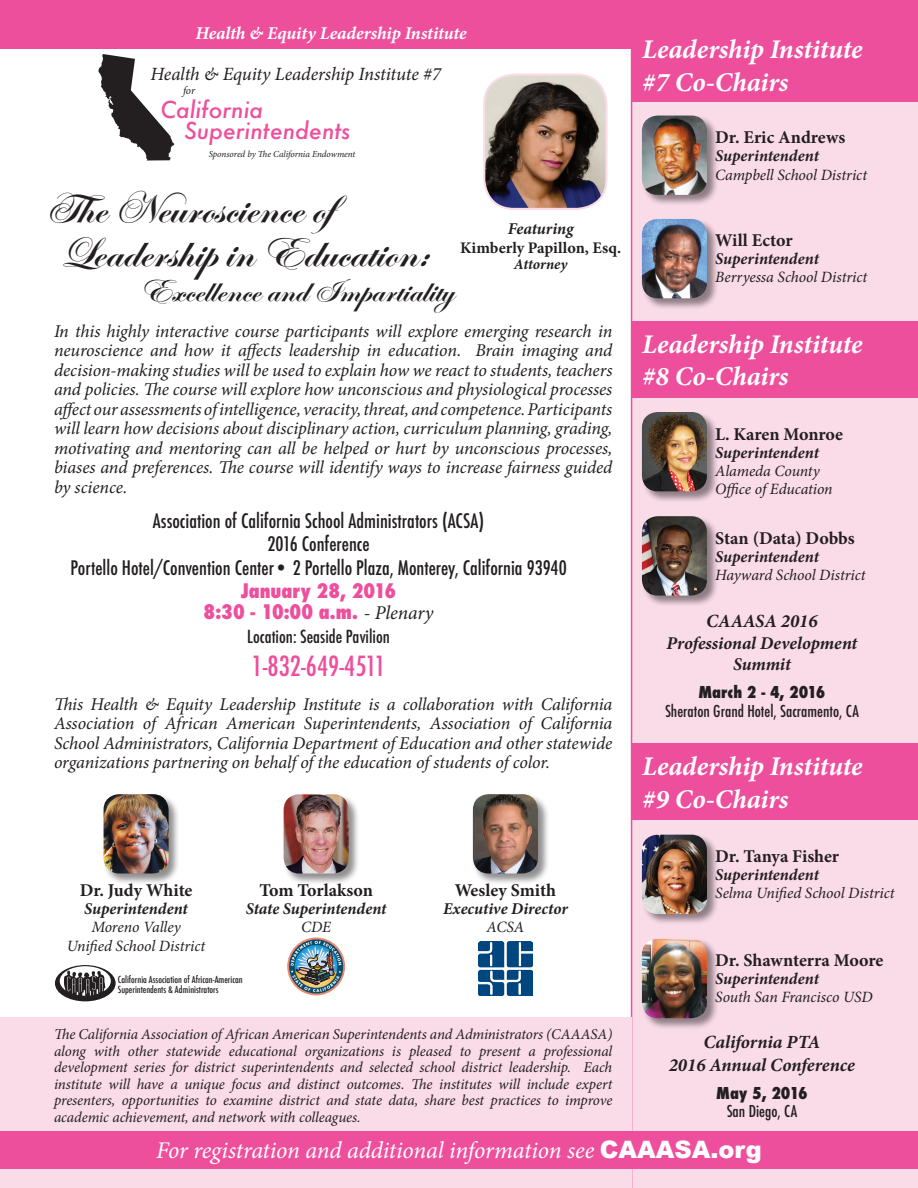
<style>
.page{position:relative;width:918px;height:1188px;background:#fff}
.page>*{position:absolute;margin:0;border:0;box-sizing:border-box;transform-origin:0 0}
.t1{font:700 44.4px "Edwardian Scr ITC";color:#231f20}
.t2{font:700 33.75px "Edwardian Scr ITC";color:#231f20}
.t3{font:italic 700 27px/32.4px "Minion Pro";letter-spacing:-.005em;color:#fff}
.t4{font:500 condensed 27px "Futura";color:#ee4f9d}
.t5{font:italic 24px "Minion Pro";letter-spacing:-.01em;color:#fff}
.t6{font:italic 500 22.65px/20.9px "Futura";color:#ee4f9d}
.t7{font:500 condensed 19.5px/23.4px "Futura";color:#231f20;text-align:center}
.t8{font:800 condensed 19.5px/21px "Futura";color:#ee4f9d;text-align:center}
.t9{font:italic 18.75px "Minion Pro";letter-spacing:-.01em;color:#231f20}
.t10{font:italic 700 18.6px/22.4px "Minion Pro";color:#231f20;text-align:center}
.t11{font:italic 18px/19.5px "Minion Pro";letter-spacing:-.005em;color:#231f20;text-align:justify}
.t12{font:700 18px "Minion Pro";letter-spacing:-.005em;color:#231f20}
.t13{font:italic 700 18px "Minion Pro";letter-spacing:-.005em;color:#fff}
.t14{font:italic 700 18px/21.6px "Minion Pro";letter-spacing:-.005em;color:#231f20;text-align:center}
.t15{font:500 condensed 17.55px "Futura";color:#231f20}
.t16{font:italic 700 16.5px "Minion Pro";letter-spacing:-.005em;color:#231f20}
.t17{font:700 16.2px "Minion Pro";color:#231f20}
.t18{font:500 condensed 15.9px "Futura";color:#231f20}
.t19{font:800 condensed 15.9px "Futura";color:#231f20}
.t20{font:italic 15.75px/18px "Minion Pro";letter-spacing:-.005em;color:#231f20}
.t21{font:italic 15px/16.5px "Minion Pro";letter-spacing:-.005em;color:#231f20;text-align:justify}
.t22{font:italic 700 14.85px "Minion Pro";letter-spacing:-.005em;color:#231f20}
.t23{font:italic 11.1px "Minion Pro";color:#231f20}
.t24{font:500 condensed 9.45px "Futura";color:#231f20}
.t25{font:italic 9.15px "Minion Pro";letter-spacing:-.01em;color:#231f20}
.s1{font-family:"Minion Pro";font-weight:400;font-style:italic;font-stretch:normal;color:#231f20}
.s2{font-family:"Arial";font-weight:900;font-style:normal}
</style>
<div class="page">
<div style="left:0;top:0;width:631px;height:49px;background:#ee4f9d"></div>
<div style="left:631px;top:0;width:287px;height:1188px;background:#fadbe8"></div>
<div style="left:0;top:1017px;width:632px;height:171px;background:#fadbe8"></div>
<div style="left:0;top:1133px;width:918px;height:36px;background:#ee4f9d"></div>
<div style="left:632px;top:0;width:286px;height:102px;background:#ee4f9d"></div>
<div style="left:632px;top:321px;width:286px;height:76px;background:#ee4f9d"></div>
<div style="left:0;top:1132px;width:918px;height:36px;background:#ee4f9d"></div>
<div style="left:641px;top:115px;width:77px;height:92px;background:#231f20;opacity:.5"></div>
<img style="left:642px;top:116px;width:65px;height:79px">
<div style="left:641px;top:218px;width:77px;height:92px;background:#231f20;opacity:.5"></div>
<img style="left:642px;top:219px;width:65px;height:79px">
<div style="left:641px;top:411px;width:77px;height:92px;background:#231f20;opacity:.5"></div>
<img style="left:642px;top:412px;width:65px;height:79px">
<img style="left:485px;top:75px;width:121px;height:133px">
<div style="left:483px;top:74px;width:124px;height:136px;border:2px solid #fadbe8;border-radius:30px"></div>
<svg style="left:98px;top:54px;width:76px;height:107px"></svg>
<div style="left:103px;top:793px;width:77px;height:92px;background:#231f20;opacity:.5"></div>
<img style="left:104px;top:794px;width:65px;height:80px">
<div style="left:283px;top:793px;width:77px;height:92px;background:#231f20;opacity:.5"></div>
<img style="left:284px;top:794px;width:65px;height:80px">
<div style="left:472px;top:793px;width:77px;height:92px;background:#231f20;opacity:.5"></div>
<img style="left:473px;top:794px;width:65px;height:80px">
<svg style="left:55px;top:965px;width:61px;height:36px"></svg>
<svg style="left:287px;top:937px;width:58px;height:58px"></svg>
<svg style="left:289px;top:939px;width:54px;height:54px"></svg>
<img style="left:291px;top:941px;width:50px;height:51px">
<img style="left:479px;top:942px;width:53px;height:53px">
<div style="left:641px;top:515px;width:77px;height:92px;background:#231f20;opacity:.5"></div>
<img style="left:642px;top:516px;width:65px;height:80px">
<div style="left:632px;top:743px;width:286px;height:77px;background:#ee4f9d"></div>
<div style="left:641px;top:834px;width:77px;height:92px;background:#231f20;opacity:.5"></div>
<img style="left:642px;top:835px;width:65px;height:79px">
<div style="left:641px;top:938px;width:77px;height:92px;background:#231f20;opacity:.5"></div>
<img style="left:642px;top:939px;width:65px;height:79px">
<p class="t13" style="left:195px;top:20px;width:273px">Health &amp; Equity Leadership Institute</p>
<p class="t9" style="left:151px;top:61px;width:292px">Health &amp; Equity Leadership Institute #7</p>
<p class="t6" style="left:184px;top:99px;width:168px;text-indent:-24px">California<br>Superintendents</p>
<p class="t23" style="left:183px;top:83px;width:14px">for</p>
<p class="t25" style="left:209px;top:148px;width:148px">Sponsored by The California Endowment</p>
<h1 class="t1" style="left:45px;top:184px;width:317px">The Neuroscience of</h1>
<p class="t16" style="left:508px;top:217px;width:67px">Featuring</p>
<p class="t17" style="left:460px;top:236px;width:162px">Kimberly Papillon, Esq.</p>
<p class="t22" style="left:514px;top:253px;width:55px">Attorney</p>
<h1 class="t1" style="left:59px;top:229px;width:371px">Leadership in Education:</h1>
<h2 class="t2" style="left:140px;top:273px;width:316px">Excellence and Impartiality</h2>
<p class="t11" style="left:54px;top:321px;width:560px">In this highly interactive course participants will explore emerging research in neuroscience and how it affects leadership in education. Brain imaging and decision-making studies will be used to explain how we react to students, teachers and policies. The course will explore how unconscious and physiological processes affect our assessments of intelligence, veracity, threat, and competence. Participants will learn how decisions about disciplinary action, curriculum planning, grading, motivating and mentoring can all be helped or hurt by unconscious processes, biases and preferences. The course will identify ways to increase fairness guided by science.</p>
<p class="t7" style="left:70px;top:509px;width:498px">Association of California School Administrators (ACSA)<br>2016 Conference<br>Portello Hotel/Convention Center• 2 Portello Plaza, Monterey, California 93940</p>
<p class="t8" style="left:204px;top:581px;width:231px">January 28, 2016<br>8:30 - 10:00 a.m. <span class="s1">- Plenary</span></p>
<p class="t15" style="left:247px;top:626px;width:144px">Location: Seaside Pavilion</p>
<h3 class="t4" style="left:252px;top:648px;width:136px">1-832-649-4511</h3>
<p class="t11" style="left:54px;top:694px;width:560px">This Health &amp; Equity Leadership Institute is a collaboration with California Association of African American Superintendents, Association of California School Administrators, California Department of Education and other statewide organizations partnering on behalf of the education of students of color.</p>
<p class="t12" style="left:80px;top:878px;width:114px">Dr. Judy White</p>
<p class="t16" style="left:84px;top:897px;width:105px">Superintendent</p>
<p class="t20" style="left:67px;top:918px;width:140px;line-height:18.5px;text-align:center">Moreno Valley<br>Unified School District</p>
<p class="t12" style="left:259px;top:878px;width:115px">Tom Torlakson</p>
<p class="t16" style="left:246px;top:897px;width:142px">State Superintendent</p>
<p class="t20" style="left:301px;top:918px;width:31px">CDE</p>
<p class="t24" style="left:118px;top:973px;width:126px">California Association of African-American</p>
<p class="t24" style="left:118px;top:983px;width:102px">Superintendents &amp; Administrators</p>
<p class="t12" style="left:455px;top:878px;width:103px">Wesley Smith</p>
<p class="t16" style="left:443px;top:897px;width:126px">Executive Director</p>
<p class="t20" style="left:487px;top:918px;width:39px">ACSA</p>
<p class="t21" style="left:54px;top:1026px;width:560px">The California Association of African American Superintendents and Administrators (CAAASA) along with other statewide educational organizations is pleased to present a professional development series for district superintendents and selected school district leadership. Each institute will have a unique focus and distinct outcomes. The institutes will include expert presenters, opportunities to examine district and state data, share best practices to improve academic achievement, and network with colleagues.</p>
<h3 class="t3" style="left:642px;top:33px;width:222px">Leadership Institute #7 Co-Chairs</h3>
<p class="t12" style="left:715px;top:125px;width:131px">Dr. Eric Andrews</p>
<p class="t16" style="left:715px;top:144px;width:105px">Superintendent</p>
<p class="t20" style="left:715px;top:165px;width:153px">Campbell School District</p>
<p class="t12" style="left:715px;top:228px;width:79px">Will Ector</p>
<p class="t16" style="left:715px;top:247px;width:105px">Superintendent</p>
<p class="t20" style="left:715px;top:268px;width:154px">Berryessa School District</p>
<h3 class="t3" style="left:642px;top:327px;width:222px">Leadership Institute #8 Co-Chairs</h3>
<p class="t12" style="left:715px;top:421px;width:129px">L. Karen Monroe</p>
<p class="t16" style="left:715px;top:441px;width:105px">Superintendent</p>
<p class="t20" style="left:715px;top:461px;width:119px">Alameda County<br>Office of Education</p>
<p class="t12" style="left:715px;top:525px;width:141px">Stan (Data) Dobbs</p>
<p class="t16" style="left:715px;top:545px;width:105px">Superintendent</p>
<p class="t20" style="left:715px;top:566px;width:152px">Hayward School District</p>
<p class="t10" style="left:706px;top:610px;width:113px">CAAASA 2016</p>
<p class="t14" style="left:667px;top:632px;width:192px">Professional Development<br>Summit</p>
<p class="t19" style="left:698px;top:682px;width:129px">March 2 - 4, 2016</p>
<p class="t18" style="left:665px;top:701px;width:195px">Sheraton Grand Hotel, Sacramento, CA</p>
<h3 class="t3" style="left:642px;top:750px;width:222px">Leadership Institute #9 Co-Chairs</h3>
<p class="t12" style="left:715px;top:844px;width:125px">Dr. Tanya Fisher</p>
<p class="t16" style="left:715px;top:863px;width:105px">Superintendent</p>
<p class="t20" style="left:715px;top:884px;width:181px">Selma Unified School District</p>
<p class="t12" style="left:715px;top:948px;width:170px">Dr. Shawnterra Moore</p>
<p class="t16" style="left:715px;top:967px;width:105px">Superintendent</p>
<p class="t20" style="left:715px;top:988px;width:159px">South San Francisco USD</p>
<p class="t10" style="left:669px;top:1031px;width:188px">California PTA<br>2016 Annual Conference</p>
<p class="t19" style="left:716px;top:1082px;width:93px">May 5, 2016</p>
<p class="t18" style="left:727px;top:1101px;width:72px">San Diego, CA</p>
<h3 class="t5" style="left:156px;top:1134px;width:607px">For registration and additional information see <span class="s2">CAAASA.org</span></h3>
</div>
